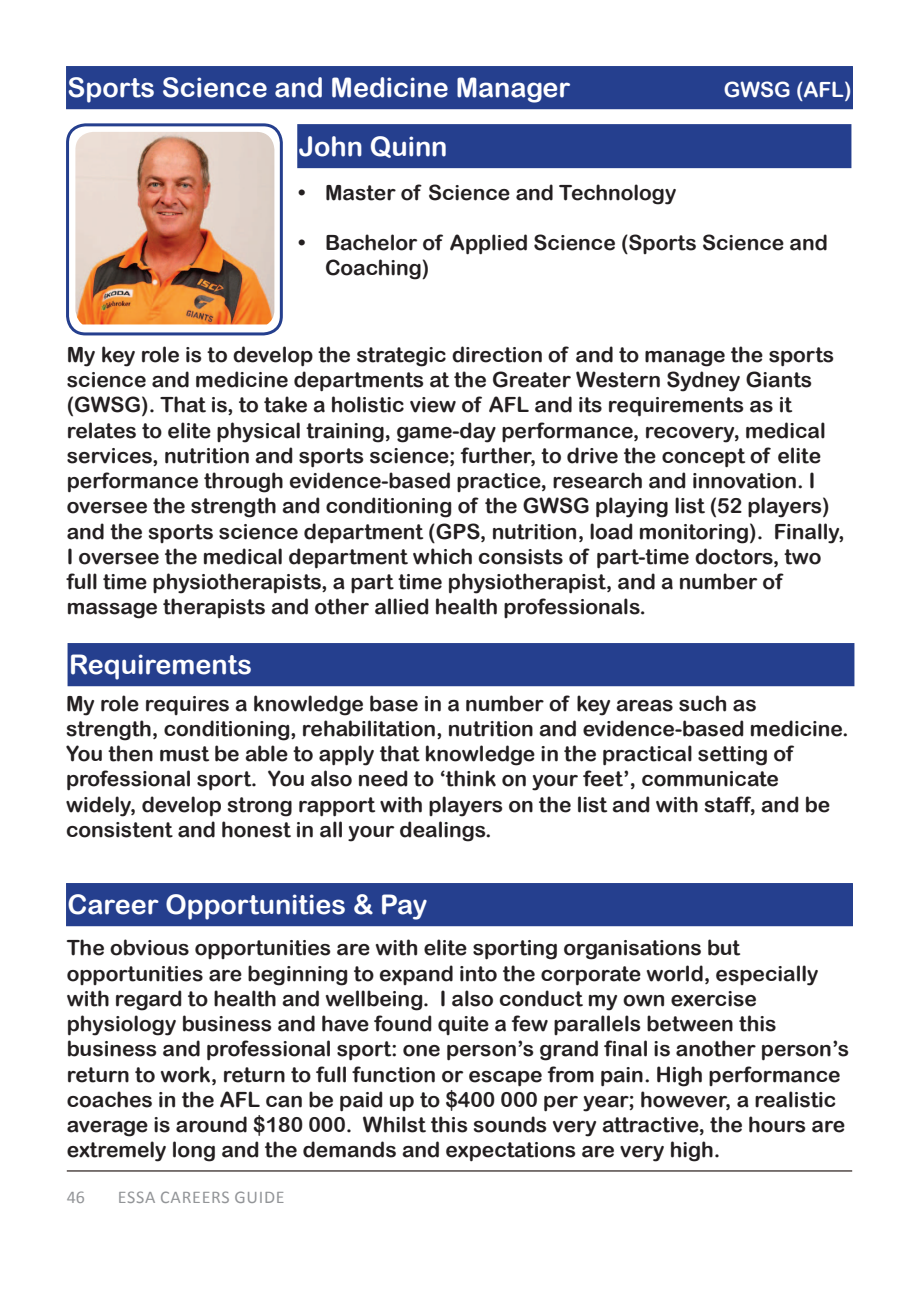
<style>
.page{position:relative;width:919px;height:1289px;background:#fff}
.page>*{position:absolute;margin:0;border:0;box-sizing:border-box;transform-origin:0 0}
.t1{font:27px "Arial Rounded MT Bold";color:#fff}
.t2{font:21px/25.2px "Arial Rounded MT Bold";color:#231f20}
.t3{font:21px "Arial Rounded MT Bold";color:#fff}
.t4{font:18px "Calibri";letter-spacing:.04em;color:#939598}
</style>
<div class="page">
<div style="left:66px;top:123px;width:217px;height:212px;border:3px solid #253f8e;border-radius:18px"></div>
<hr style="left:67px;top:1170px;width:785px;height:1px;background:#524a47">
<div style="left:68px;top:643px;width:785px;height:42px;background:#253f8e"></div>
<div style="left:68px;top:643px;width:786px;height:43px;border:2px solid #253f8e"></div>
<div style="left:67px;top:883px;width:785px;height:42px;background:#253f8e"></div>
<div style="left:66px;top:883px;width:786px;height:43px;border:2px solid #253f8e"></div>
<div style="left:67px;top:67px;width:785px;height:41px;background:#253f8e"></div>
<div style="left:66px;top:66px;width:786px;height:43px;border:2px solid #253f8e"></div>
<div style="left:298px;top:125px;width:552px;height:42px;background:#253f8e"></div>
<div style="left:297px;top:124px;width:554px;height:44px;border:2px solid #253f8e"></div>
<img style="left:75px;top:132px;width:199px;height:192px">
<p class="t1" style="left:68px;top:72px;width:504px">Sports Science and Medicine Manager</p>
<p class="t3" style="left:723px;top:78px;width:129px">GWSG (AFL)</p>
<p class="t1" style="left:299px;top:130px;width:150px">John Quinn</p>
<p class="t2" style="left:298px;top:179px;width:380px">• Master of Science and Technology</p>
<p class="t2" style="left:325px;top:230px;width:504px;text-indent:-27px">• Bachelor of Applied Science (Sports Science and<br>Coaching)</p>
<p class="t2" style="left:67px;top:342px;width:779px">My key role is to develop the strategic direction of and to manage the sports science and medicine departments at the Greater Western Sydney Giants (GWSG). That is, to take a holistic view of AFL and its requirements as it relates to elite physical training, game-day performance, recovery, medical services, nutrition and sports science; further, to drive the concept of elite performance through evidence-based practice, research and innovation. I oversee the strength and conditioning of the GWSG playing list (52 players) and the sports science department (GPS, nutrition, load monitoring). Finally, I oversee the medical department which consists of part-time doctors, two full time physiotherapists, a part time physiotherapist, and a number of massage therapists and other allied health professionals.</p>
<p class="t1" style="left:69px;top:649px;width:184px">Requirements</p>
<p class="t2" style="left:66px;top:690px;width:784px">My role requires a knowledge base in a number of key areas such as strength, conditioning, rehabilitation, nutrition and evidence-based medicine.<br>You then must be able to apply that knowledge in the practical setting of professional sport. You also need to ‘think on your feet’, communicate widely, develop strong rapport with players on the list and with staff, and be consistent and honest in all your dealings.</p>
<p class="t1" style="left:68px;top:888px;width:361px">Career Opportunities &amp; Pay</p>
<p class="t2" style="left:67px;top:935px;width:783px">The obvious opportunities are with elite sporting organisations but opportunities are beginning to expand into the corporate world, especially with regard to health and wellbeing. I also conduct my own exercise physiology business and have found quite a few parallels between this business and professional sport: one person’s grand final is another person’s return to work, return to full function or escape from pain. High performance coaches in the AFL can be paid up to $400 000 per year; however, a realistic average is around $180 000. Whilst this sounds very attractive, the hours are extremely long and the demands and expectations are very high.</p>
<p class="t4" style="left:67px;top:1185px;width:20px">46</p>
<p class="t4" style="left:118px;top:1185px;width:166px">ESSA CAREERS GUIDE</p>
</div>
